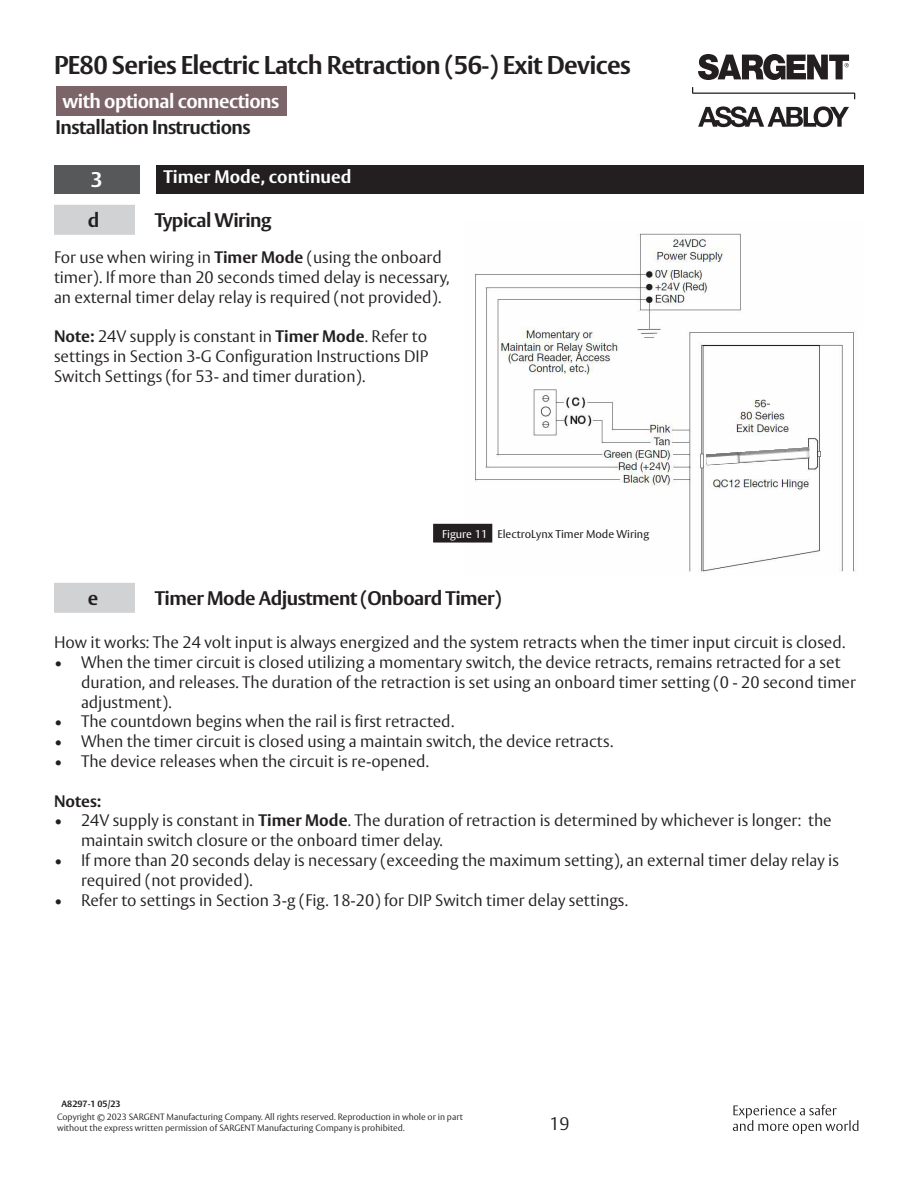
<style>
.page{position:relative;width:918px;height:1188px;background:#fff}
.page>*{position:absolute;margin:0;border:0;box-sizing:border-box;transform-origin:0 0}
.t1{font:700 25.5px "ASSA Vesta";letter-spacing:-.025em;color:#231f20}
.t2{font:700 21px "ASSA Vesta";color:#fff}
.Step_Name__Lettered{font:700 19.5px "ASSA Vesta";letter-spacing:-.025em;color:#231f20}
.t3{font:700 19.5px "ASSA Vesta";letter-spacing:-.025em;color:#fff}
.t4{font:700 18px "ASSA Vesta";color:#fff}
.t5{font:300 18px "ASSA Vesta";color:#231f20}
.t6{font:300 16.5px/19.8px "ASSA Vesta";color:#231f20}
.t7{font:700 16.5px "ASSA Vesta";color:#231f20}
.Figure_Titles__2_in{font:11.25px "ASSA Vesta";color:#231f20}
.t8{font:300 9px/10.8px "ASSA Vesta";color:#231f20}
.t9{font:700 9px "ASSA Vesta";color:#231f20}
.s1{font-weight:700}
.s2{color:#fff}
</style>
<div class="page">
<svg style="left:733px;top:1105px;width:125px;height:29px"></svg>
<div style="left:56px;top:86px;width:231px;height:30px;background:#7c6569"></div>
<svg style="left:692px;top:87px;width:163px;height:12px"></svg>
<svg style="left:698px;top:106px;width:151px;height:21px"></svg>
<svg style="left:698px;top:54px;width:151px;height:26px"></svg>
<div style="left:54px;top:205px;width:81px;height:30px;background:#d1d2d4"></div>
<div style="left:54px;top:166px;width:86px;height:28px;background:#57585a"></div>
<div style="left:156px;top:166px;width:708px;height:28px;background:#231f20"></div>
<img style="left:464px;top:233px;width:391px;height:339px">
<div style="left:54px;top:583px;width:81px;height:30px;background:#d1d2d4"></div>
<img style="left:706px;top:447px;width:104px;height:18px">
<div style="left:433px;top:524px;width:59px;height:19px;background:#231f20"></div>
<h1 class="t1" style="left:54px;top:49px;width:578px">PE80 Series Electric Latch Retraction (56-) Exit Devices</h1>
<p class="t3" style="left:63px;top:89px;width:218px">with optional connections</p>
<p class="Step_Name__Lettered" style="left:56px;top:115px;width:197px">Installation Instructions</p>
<p class="t2" style="left:91px;top:167px;width:13px">3</p>
<p class="t4" style="left:163px;top:166px;width:190px">Timer Mode, continued</p>
<p class="Step_Name__Lettered" style="left:88px;top:208px;width:13px">d</p>
<p class="Step_Name__Lettered" style="left:155px;top:208px;width:118px">Typical Wiring</p>
<p class="t6" style="left:54px;top:248px;width:397px">For use when wiring in <span class="s1">Timer Mode</span> (using the onboard timer). If more than 20 seconds timed delay is necessary,</p>
<p class="t6" style="left:54px;top:288px;width:389px">an external timer delay relay is required (not provided).</p>
<p class="t6" style="left:54px;top:327px;width:376px;text-align:justify"><span class="s1">Note:</span> 24V supply is constant in <span class="s1">Timer Mode</span>. Refer to settings in Section 3-G Configuration Instructions DIP Switch Settings (for 53- and timer duration).</p>
<p class="Figure_Titles__2_in" style="left:442px;top:527px;width:208px"><span class="s2">Figure 11</span> ElectroLynx Timer Mode Wiring</p>
<p class="Step_Name__Lettered" style="left:88px;top:586px;width:12px">e</p>
<p class="Step_Name__Lettered" style="left:155px;top:586px;width:348px">Timer Mode Adjustment (Onboard Timer)</p>
<p class="t6" style="left:54px;top:633px;width:793px">How it works: The 24 volt input is always energized and the system retracts when the timer input circuit is closed.</p>
<p class="t6" style="left:81px;top:653px;width:776px;text-indent:-27px">• When the timer circuit is closed utilizing a momentary switch, the device retracts, remains retracted for a set duration, and releases. The duration of the retraction is set using an onboard timer setting (0 - 20 second timer adjustment).</p>
<p class="t6" style="left:54px;top:712px;width:402px">• The countdown begins when the rail is first retracted.</p>
<p class="t6" style="left:54px;top:732px;width:561px">• When the timer circuit is closed using a maintain switch, the device retracts.</p>
<p class="t6" style="left:54px;top:752px;width:377px">• The device releases when the circuit is re-opened.</p>
<p class="t7" style="left:54px;top:791px;width:49px">Notes:</p>
<p class="t6" style="left:81px;top:811px;width:752px;text-indent:-27px">• 24V supply is constant in <span class="s1">Timer Mode</span>. The duration of retraction is determined by whichever is longer: the maintain switch closure or the onboard timer delay.</p>
<p class="t6" style="left:81px;top:851px;width:759px;text-indent:-27px">• If more than 20 seconds delay is necessary (exceeding the maximum setting), an external timer delay relay is required (not provided).</p>
<p class="t6" style="left:54px;top:891px;width:576px">• Refer to settings in Section 3-g (Fig. 18-20) for DIP Switch timer delay settings.</p>
<p class="t9" style="left:62px;top:1098px;width:61px">A8297-1 05/23</p>
<p class="t8" style="left:57px;top:1112px;width:407px">Copyright © 2023 SARGENT Manufacturing Company. All rights reserved. Reproduction in whole or in part without the express written permission of SARGENT Manufacturing Company is prohibited.</p>
<p class="t5" style="left:549px;top:1113px;width:22px">19</p>
</div>
